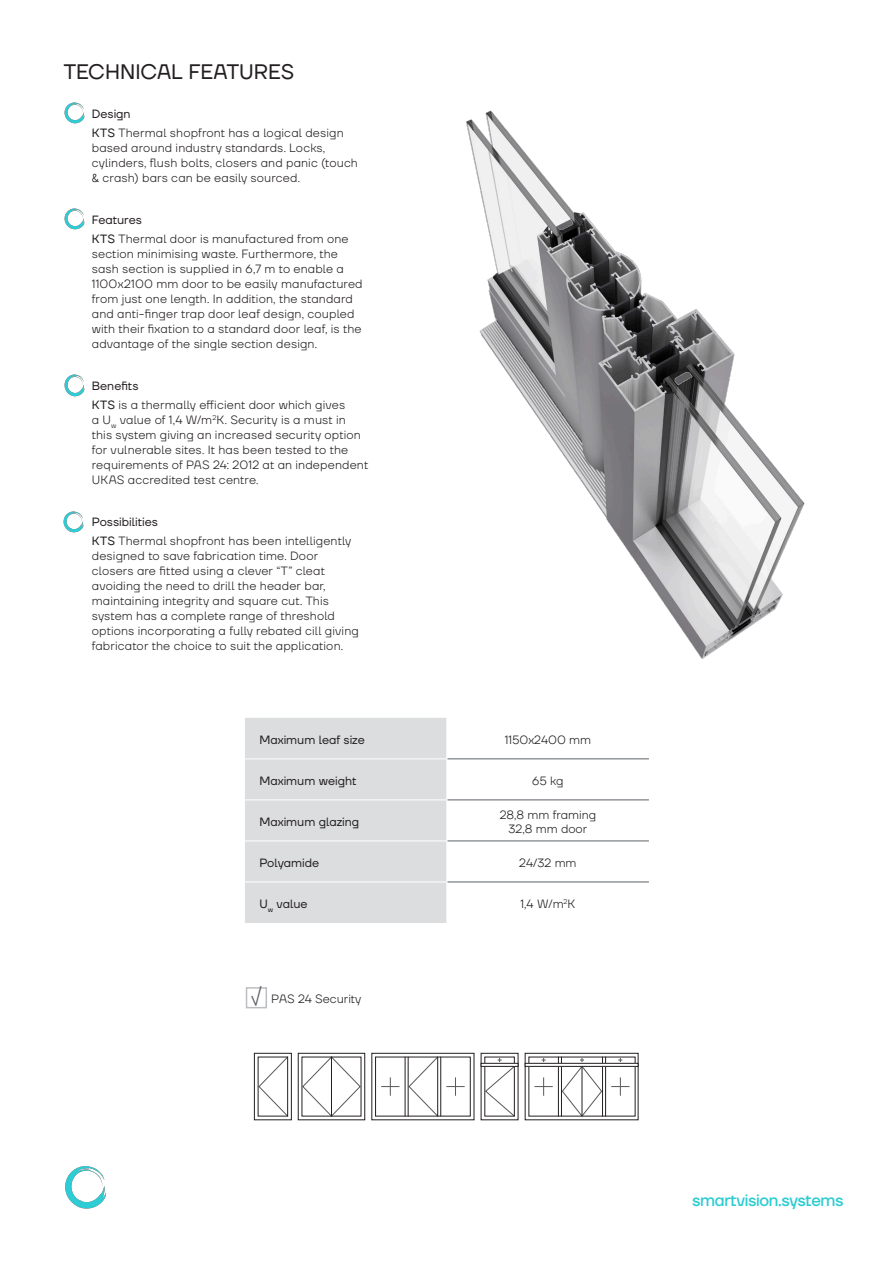
<style>
.page{position:relative;width:893px;height:1263px;background:#fff}
.page>*{position:absolute;margin:0;border:0;box-sizing:border-box;transform-origin:0 0}
.t1{font:21px "TT Firs Neue";color:#231f20}
.t2{font:500 16.5px "TT Firs Neue Trl";letter-spacing:-.02em;color:#2dccd3}
.t3{font:300 12px/15px "TT Firs Neue";letter-spacing:.01em;color:#231f20}
.t4{font:12px "TT Firs Neue";color:#231f20}
.s1{font-weight:400}
.s2{font-family:"Bariol";font-weight:400}
.s3{font-family:"Bariol";font-weight:400;font-size:22.5px;color:#5c6167}
</style>
<div class="page">
<div style="left:245px;top:718px;width:201px;height:205px;background:#dcdddf"></div>
<hr style="left:245px;top:758px;width:201px;height:1px;background:#fff">
<hr style="left:245px;top:799px;width:201px;height:1px;background:#fff">
<hr style="left:245px;top:840px;width:201px;height:1px;background:#fff">
<hr style="left:245px;top:881px;width:201px;height:1px;background:#fff">
<hr style="left:447px;top:758px;width:202px;height:1px;background:#5c6167">
<hr style="left:447px;top:799px;width:202px;height:1px;background:#5c6167">
<hr style="left:447px;top:840px;width:202px;height:1px;background:#5c6167">
<hr style="left:447px;top:881px;width:202px;height:1px;background:#5c6167">
<img style="left:466px;top:110px;width:339px;height:549px">
<div style="left:246px;top:987px;width:21px;height:21px;border:2px solid #bcbdc0"></div>
<svg style="left:258px;top:1056px;width:31px;height:61px"></svg>
<svg style="left:302px;top:1056px;width:59px;height:61px"></svg>
<svg style="left:408px;top:1056px;width:31px;height:61px"></svg>
<div style="left:298px;top:1053px;width:67px;height:67px;border:1px solid #231f20"></div>
<hr style="left:331px;top:1057px;width:1px;height:59px;background:#231f20">
<div style="left:254px;top:1053px;width:38px;height:67px;border:1px solid #231f20"></div>
<div style="left:258px;top:1057px;width:30px;height:59px;border:1px solid #231f20"></div>
<div style="left:371px;top:1053px;width:103px;height:67px;border:1px solid #231f20"></div>
<hr style="left:405px;top:1057px;width:1px;height:59px;background:#231f20">
<div style="left:375px;top:1057px;width:96px;height:59px;border:1px solid #231f20"></div>
<hr style="left:408px;top:1057px;width:1px;height:59px;background:#231f20">
<hr style="left:437px;top:1057px;width:1px;height:59px;background:#231f20">
<hr style="left:440px;top:1057px;width:1px;height:59px;background:#231f20">
<svg style="left:446px;top:1077px;width:19px;height:19px"></svg>
<svg style="left:381px;top:1077px;width:18px;height:19px"></svg>
<div style="left:525px;top:1053px;width:113px;height:67px;border:1px solid #231f20"></div>
<hr style="left:558px;top:1057px;width:1px;height:59px;background:#231f20">
<hr style="left:561px;top:1057px;width:1px;height:59px;background:#231f20">
<hr style="left:602px;top:1057px;width:1px;height:59px;background:#231f20">
<hr style="left:605px;top:1057px;width:1px;height:59px;background:#231f20">
<svg style="left:611px;top:1077px;width:18px;height:19px"></svg>
<svg style="left:534px;top:1077px;width:19px;height:19px"></svg>
<div style="left:481px;top:1063px;width:37px;height:4px;border:1px solid #231f20"></div>
<svg style="left:485px;top:1058px;width:30px;height:59px"></svg>
<div style="left:525px;top:1063px;width:113px;height:4px;border:1px solid #231f20"></div>
<svg style="left:542px;top:1058px;width:4px;height:4px"></svg>
<svg style="left:561px;top:1058px;width:41px;height:59px"></svg>
<svg style="left:618px;top:1058px;width:4px;height:4px"></svg>
<img style="left:65px;top:1166px;width:41px;height:43px">
<img style="left:64px;top:375px;width:21px;height:21px">
<img style="left:64px;top:208px;width:21px;height:22px">
<img style="left:65px;top:103px;width:20px;height:21px">
<img style="left:63px;top:511px;width:21px;height:21px">
<h1 class="t1" style="left:64px;top:58px;width:232px">TECHNICAL FEATURES</h1>
<p class="t3" style="left:92px;top:104px;width:253px;line-height:19.2px"><span class="s1">Design<br>KTS</span> Thermal shopfront has a logical design</p>
<p class="t3" style="left:92px;top:140px;width:268px">based around industry standards. Locks, cylinders, flush bolts, closers and panic (touch <span class="s2">&amp;</span> crash) bars can be easily sourced.</p>
<p class="t3" style="left:92px;top:210px;width:258px;line-height:19.2px"><span class="s1">Features<br>KTS</span> Thermal door is manufactured from one</p>
<p class="t3" style="left:92px;top:246px;width:272px">section minimising waste. Furthermore, the sash section is supplied in 6,7 m to enable a 1100x2100 mm door to be easily manufactured from just one length. In addition, the standard and anti-finger trap door leaf design, coupled with their fixation to a standard door leaf, is the advantage of the single section design.</p>
<p class="t3" style="left:92px;top:376px;width:255px;line-height:19.2px"><span class="s1">Benefits<br>KTS</span> is a thermally efficient door which gives</p>
<p class="t3" style="left:92px;top:412px;width:278px">a U<sub>w</sub> value of 1,4 W/m<sup>2</sup>K. Security is a must in this system giving an increased security option for vulnerable sites. It has been tested to the requirements of PAS 24: 2012 at an independent UKAS accredited test centre.</p>
<p class="t3" style="left:92px;top:512px;width:261px;line-height:19.2px"><span class="s1">Possibilities<br>KTS</span> Thermal shopfront has been intelligently</p>
<p class="t3" style="left:92px;top:548px;width:269px">designed to save fabrication time. Door closers are fitted using a clever “T” cleat avoiding the need to drill the header bar, maintaining integrity and square cut. This system has a complete range of threshold options incorporating a fully rebated cill giving fabricator the choice to suit the application.</p>
<p class="t4" style="left:259px;top:732px;width:107px">Maximum leaf size</p>
<p class="t3" style="left:505px;top:732px;width:88px">1150x2400 mm</p>
<p class="t4" style="left:259px;top:773px;width:98px">Maximum weight</p>
<p class="t3" style="left:532px;top:773px;width:33px">65 kg</p>
<p class="t4" style="left:259px;top:814px;width:101px">Maximum glazing</p>
<p class="t3" style="left:500px;top:807px;width:98px;line-height:14.4px;text-align:center">28,8 mm framing<br>32,8 mm door</p>
<p class="t4" style="left:259px;top:855px;width:61px">Polyamide</p>
<p class="t3" style="left:519px;top:855px;width:59px">24/32 mm</p>
<p class="t4" style="left:259px;top:896px;width:50px">U<sub>w</sub> value</p>
<p class="t3" style="left:521px;top:896px;width:56px">1,4 W/m<sup>2</sup>K</p>
<p class="t3" style="left:250px;top:991px;width:112px"><span class="s3">√</span> PAS 24 Security</p>
<h2 class="t2" style="left:692px;top:1189px;width:153px">smartvision.systems</h2>
</div>
